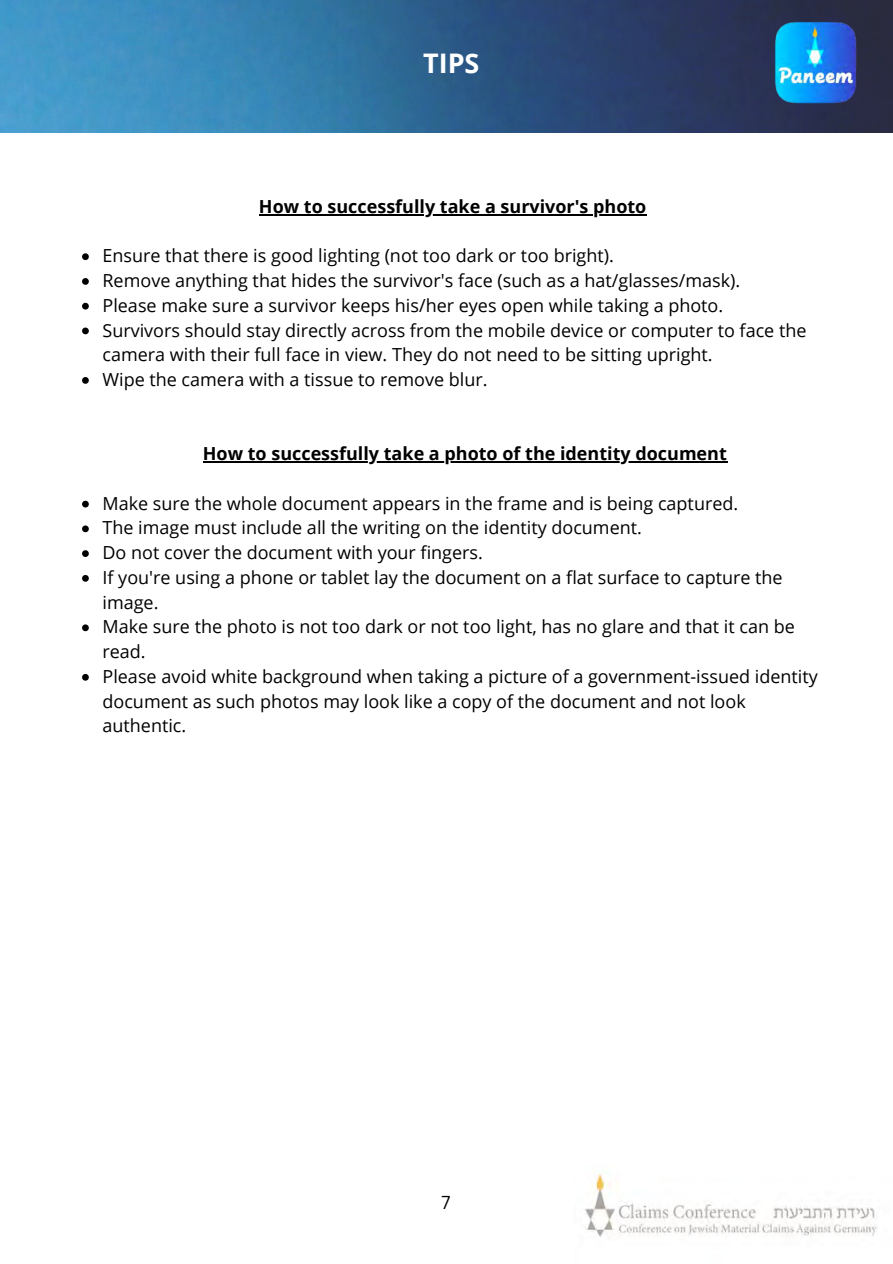
<style>
.page{position:relative;width:893px;height:1264px;background:#fff}
.page>*{position:absolute;margin:0;border:0;box-sizing:border-box;transform-origin:0 0}
.t1{font:700 27px "Open Sans";color:#fff}
.t2{font:18.15px "Canva Sans";color:#000}
.t3{font:18px/24.8px "Open Sans";color:#000}
.t4{font:700 18px "Open Sans";color:#000}
</style>
<div class="page">
<svg style="left:82px;top:253px;width:7px;height:7px"></svg>
<svg style="left:82px;top:278px;width:7px;height:7px"></svg>
<svg style="left:82px;top:303px;width:7px;height:6px"></svg>
<svg style="left:82px;top:327px;width:7px;height:7px"></svg>
<svg style="left:82px;top:377px;width:7px;height:7px"></svg>
<svg style="left:82px;top:500px;width:7px;height:7px"></svg>
<svg style="left:82px;top:525px;width:7px;height:7px"></svg>
<svg style="left:82px;top:550px;width:7px;height:7px"></svg>
<svg style="left:82px;top:575px;width:7px;height:6px"></svg>
<svg style="left:82px;top:624px;width:7px;height:7px"></svg>
<svg style="left:82px;top:674px;width:7px;height:6px"></svg>
<hr style="left:259px;top:214px;width:387px;height:1px;background:#000">
<hr style="left:203px;top:461px;width:524px;height:1px;background:#000">
<img style="left:0;top:0;width:892px;height:132px">
<img style="left:769px;top:17px;width:92px;height:93px">
<img style="left:585px;top:1171px;width:292px;height:66px">
<h1 class="t1" style="left:423px;top:44px;width:58px">TIPS</h1>
<p class="t4" style="left:259px;top:194px;width:389px">How to successfully take a survivor's photo</p>
<p class="t3" style="left:102px;top:243px;width:705px">Ensure that there is good lighting (not too dark or too bright).<br>Remove anything that hides the survivor's face (such as a hat/glasses/mask).<br>Please make sure a survivor keeps his/her eyes open while taking a photo.<br>Survivors should stay directly across from the mobile device or computer to face the camera with their full face in view. They do not need to be sitting upright.<br>Wipe the camera with a tissue to remove blur.</p>
<p class="t4" style="left:203px;top:441px;width:525px">How to successfully take a photo of the identity document</p>
<p class="t3" style="left:102px;top:490px;width:716px">Make sure the whole document appears in the frame and is being captured.<br>The image must include all the writing on the identity document.<br>Do not cover the document with your fingers.<br>If you're using a phone or tablet lay the document on a flat surface to capture the image.<br>Make sure the photo is not too dark or not too light, has no glare and that it can be read.<br>Please avoid white background when taking a picture of a government-issued identity document as such photos may look like a copy of the document and not look authentic.</p>
<p class="t2" style="left:441px;top:1189px;width:10px">7</p>
</div>
